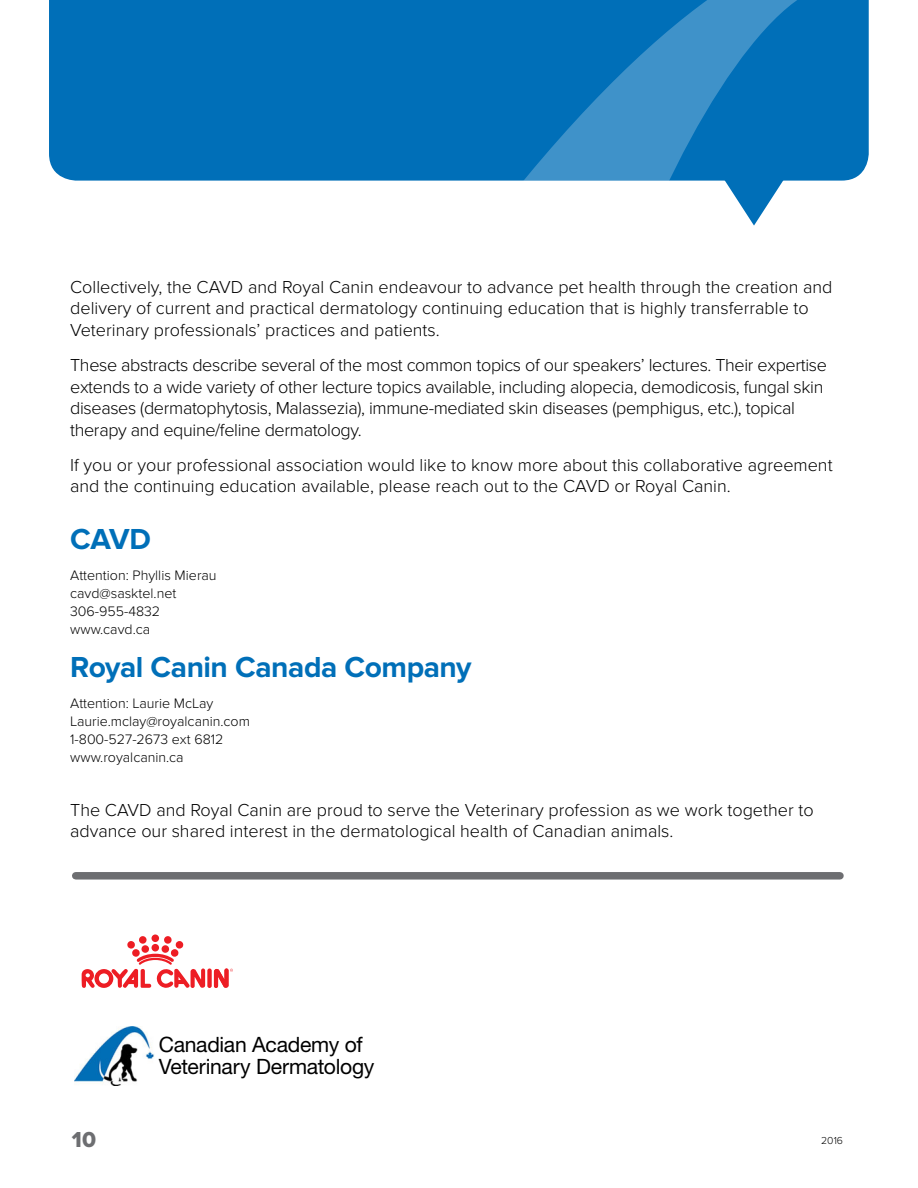
<style>
.page{position:relative;width:918px;height:1188px;background:#fff}
.page>*{position:absolute;margin:0;border:0;box-sizing:border-box;transform-origin:0 0}
.t1{font:700 30px "Proxima Nova";letter-spacing:-.015em;color:#006fb8}
.t2{font:21.15px/22.8px "Helvetica Neue LT Std";letter-spacing:-.015em;color:#000}
.t3{font:300 18px/21.6px "Proxima Nova";color:#000}
.t4{font:300 18px/21.6px "Proxima Nova";letter-spacing:-.02em;color:#000}
.t5{font:300 14.25px/18px "Proxima Nova";color:#000}
.t6{font:300 10.5px "Proxima Nova";color:#000}
</style>
<div class="page">
<div style="left:49px;top:0;width:376px;height:181px;background:#006fb8"></div>
<svg style="left:425px;top:0;width:444px;height:181px;background:#1279bc"></svg>
<svg style="left:696px;top:136px;width:116px;height:90px"></svg>
<img style="left:74px;top:1027px;width:81px;height:58px">
<div style="left:76px;top:872px;width:764px;height:8px;background:#6d6e71"></div>
<svg style="left:214px;top:969px;width:19px;height:19px"></svg>
<div style="left:207px;top:968px;width:5px;height:20px;background:#ed1d24;border-radius:2px"></div>
<svg style="left:82px;top:936px;width:123px;height:52px"></svg>
<p class="t3" style="left:70px;top:276px;width:764px">Collectively, the CAVD and Royal Canin endeavour to advance pet health through the creation and delivery of current and practical dermatology continuing education that is highly transferrable to<br>Veterinary professionals’ practices and patients.</p>
<p class="t4" style="left:70px;top:355px;width:758px">These abstracts describe several of the most common topics of our speakers’ lectures. Their expertise extends to a wide variety of other lecture topics available, including alopecia, demodicosis, fungal skin diseases (dermatophytosis, Malassezia), immune-mediated skin diseases (pemphigus, etc.), topical therapy and equine/feline dermatology.</p>
<p class="t3" style="left:70px;top:455px;width:764px">If you or your professional association would like to know more about this collaborative agreement and the continuing education available, please reach out to the CAVD or Royal Canin.</p>
<h1 class="t1" style="left:70px;top:521px;width:82px">CAVD</h1>
<p class="t5" style="left:70px;top:567px;width:148px">Attention: Phyllis Mierau cavd@sasktel.net<br>306-955-4832 www.cavd.ca</p>
<h1 class="t1" style="left:70px;top:650px;width:403px">Royal Canin Canada Company</h1>
<p class="t5" style="left:70px;top:695px;width:181px">Attention: Laurie McLay<br>Laurie.mclay@royalcanin.com<br>1-800-527-2673 ext 6812 www.royalcanin.ca</p>
<p class="t3" style="left:70px;top:799px;width:745px">The CAVD and Royal Canin are proud to serve the Veterinary profession as we work together to advance our shared interest in the dermatological health of Canadian animals.</p>
<p class="t2" style="left:159px;top:1032px;width:217px">Canadian Academy of<br>Veterinary Dermatology</p>
<p class="t6" style="left:821px;top:1134px;width:23px">2016</p>
</div>
